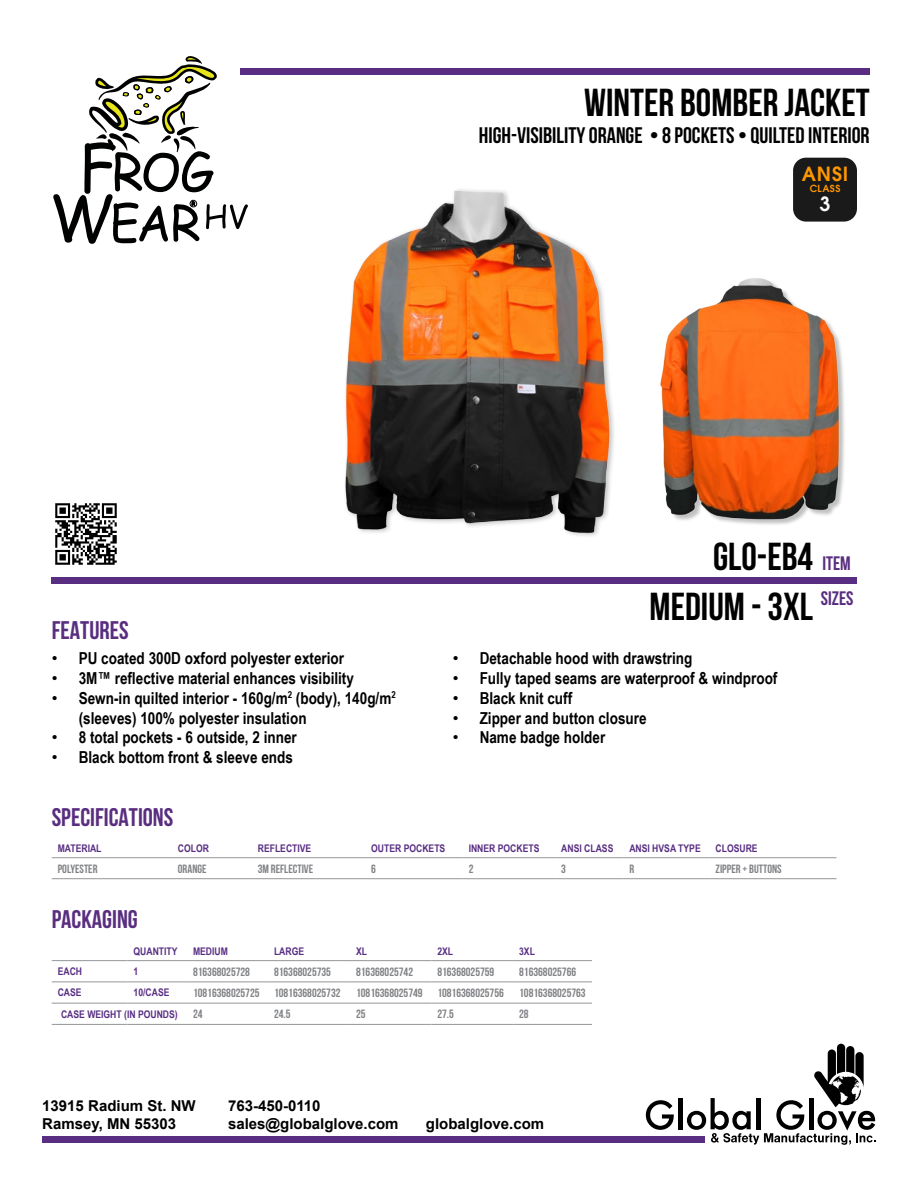
<style>
.page{position:relative;width:918px;height:1188px;background:#fff}
.page>*{position:absolute;margin:0;border:0;box-sizing:border-box;transform-origin:0 0}
.t1{font:700 39px "Bebas Neue";color:#000101}
.Left_Title{font:700 25.5px "Bebas Neue";color:#592e80}
.t2{font:700 22.5px "Bebas Neue";color:#000101}
.Left_Title-2{font:700 19.5px "Bebas Neue";color:#592e80}
.t3{font:600 19.2px "Avant Garde";color:#ff9700}
.t4{font:600 19.2px "Avant Garde";color:#fff}
.t5{font:700 16.5px/19.8px "Arial Narrow";color:#000101}
.t6{font:700 15px "Arial";color:#000101}
.TBL_Regular_SX{font:700 12px "Bebas Neue";color:#808285}
.TBL_Header_SX{font:700 12px "Bebas Neue";color:#808285}
.TBL_Header_SX-2{font:700 10.5px "Arial Narrow";color:#582d82}
.t7{font:600 9.6px "Avant Garde";letter-spacing:.05em;color:#ff9700}
.s1{font-family:"Arial";font-weight:400}
</style>
<div class="page">
<svg style="left:646px;top:1100px;width:28px;height:30px"></svg>
<div style="left:678px;top:1098px;width:5px;height:31px;background:#000"></div>
<svg style="left:687px;top:1044px;width:189px;height:101px"></svg>
<div style="left:42px;top:1137px;width:663px;height:6px;background:#582d82"></div>
<hr style="left:52px;top:960px;width:76px;height:1px;background:#939598">
<hr style="left:128px;top:960px;width:59px;height:1px;background:#939598">
<hr style="left:187px;top:960px;width:81px;height:1px;background:#939598">
<hr style="left:268px;top:960px;width:82px;height:1px;background:#939598">
<hr style="left:350px;top:960px;width:81px;height:1px;background:#939598">
<hr style="left:431px;top:960px;width:82px;height:1px;background:#939598">
<hr style="left:513px;top:960px;width:79px;height:1px;background:#939598">
<hr style="left:52px;top:982px;width:76px;height:1px;background:#939598">
<hr style="left:128px;top:982px;width:59px;height:1px;background:#939598">
<hr style="left:187px;top:982px;width:81px;height:1px;background:#939598">
<hr style="left:268px;top:982px;width:82px;height:1px;background:#939598">
<hr style="left:350px;top:982px;width:81px;height:1px;background:#939598">
<hr style="left:431px;top:982px;width:82px;height:1px;background:#939598">
<hr style="left:513px;top:982px;width:79px;height:1px;background:#939598">
<hr style="left:187px;top:1024px;width:81px;height:1px;background:#939598">
<hr style="left:268px;top:1024px;width:82px;height:1px;background:#939598">
<hr style="left:350px;top:1024px;width:81px;height:1px;background:#939598">
<hr style="left:431px;top:1024px;width:82px;height:1px;background:#939598">
<hr style="left:513px;top:1024px;width:79px;height:1px;background:#939598">
<hr style="left:187px;top:1003px;width:81px;height:1px;background:#939598">
<hr style="left:268px;top:1003px;width:82px;height:1px;background:#939598">
<hr style="left:350px;top:1003px;width:81px;height:1px;background:#939598">
<hr style="left:431px;top:1003px;width:82px;height:1px;background:#939598">
<hr style="left:513px;top:1003px;width:79px;height:1px;background:#939598">
<hr style="left:52px;top:1003px;width:76px;height:1px;background:#939598">
<hr style="left:128px;top:1003px;width:59px;height:1px;background:#939598">
<hr style="left:52px;top:1024px;width:76px;height:1px;background:#939598">
<hr style="left:128px;top:1024px;width:59px;height:1px;background:#939598">
<hr style="left:52px;top:857px;width:120px;height:1px;background:#939598">
<hr style="left:172px;top:857px;width:80px;height:1px;background:#939598">
<hr style="left:252px;top:857px;width:113px;height:1px;background:#939598">
<hr style="left:365px;top:857px;width:98px;height:1px;background:#939598">
<hr style="left:463px;top:857px;width:92px;height:1px;background:#939598">
<hr style="left:555px;top:857px;width:68px;height:1px;background:#939598">
<hr style="left:623px;top:857px;width:87px;height:1px;background:#939598">
<hr style="left:710px;top:857px;width:126px;height:1px;background:#939598">
<hr style="left:52px;top:878px;width:120px;height:1px;background:#939598">
<hr style="left:172px;top:878px;width:80px;height:1px;background:#939598">
<hr style="left:252px;top:878px;width:113px;height:1px;background:#939598">
<hr style="left:365px;top:878px;width:98px;height:1px;background:#939598">
<hr style="left:463px;top:878px;width:92px;height:1px;background:#939598">
<hr style="left:555px;top:878px;width:68px;height:1px;background:#939598">
<hr style="left:623px;top:878px;width:87px;height:1px;background:#939598">
<hr style="left:710px;top:878px;width:126px;height:1px;background:#939598">
<div style="left:661px;top:279px;width:185px;height:247px;background:#000;opacity:.25"></div>
<img style="left:660px;top:278px;width:186px;height:242px">
<div style="left:52px;top:577px;width:805px;height:7px;background:#582d82"></div>
<img style="left:55px;top:503px;width:62px;height:62px">
<img style="left:345px;top:189px;width:269px;height:345px">
<div style="left:793px;top:158px;width:64px;height:64px;background:#1a1a1a;border-radius:13px"></div>
<svg style="left:53px;top:56px;width:195px;height:188px"></svg>
<div style="left:190px;top:200px;width:7px;height:7px;border:1px solid #000;border-radius:50%"></div>
<div style="left:241px;top:68px;width:629px;height:7px;background:#582d82"></div>
<p class="t1" style="left:584px;top:82px;width:287px">WINTER BOMBER JACKET</p>
<p class="t2" style="left:479px;top:123px;width:392px">HIGH-VISIBILITY ORANGE • 8 POCKETS • QUILTED INTERIOR</p>
<p class="t3" style="left:802px;top:161px;width:48px">ANSI</p>
<p class="t7" style="left:810px;top:182px;width:32px">CLASS</p>
<p class="t4" style="left:820px;top:192px;width:12px">3</p>
<p class="Left_Title" style="left:52px;top:617px;width:78px">FEATURES</p>
<p class="t5" style="left:52px;top:648px;width:294px"><span class="s1">•</span> PU coated 300D oxford polyester exterior</p>
<p class="t5" style="left:52px;top:667px;width:304px"><span class="s1">•</span> 3M™ reflective material enhances visibility</p>
<p class="t5" style="left:79px;top:687px;width:319px;text-indent:-27px"><span class="s1">•</span> Sewn-in quilted interior - 160g/m<sup>2</sup> (body), 140g/m<sup>2 </sup>(sleeves) 100% polyester insulation</p>
<p class="t5" style="left:52px;top:727px;width:247px"><span class="s1">•</span> 8 total pockets - 6 outside, 2 inner</p>
<p class="t5" style="left:52px;top:747px;width:243px"><span class="s1">•</span> Black bottom front &amp; sleeve ends</p>
<p class="Left_Title" style="left:52px;top:803px;width:123px">SPECIFICATIONS</p>
<p class="t1" style="left:713px;top:535px;width:102px">GLO-EB4</p>
<p class="Left_Title-2" style="left:822px;top:553px;width:30px">ITEM</p>
<p class="t1" style="left:650px;top:585px;width:165px">MEDIUM - 3XL</p>
<p class="Left_Title-2" style="left:821px;top:588px;width:34px">SIZES</p>
<p class="t5" style="left:453px;top:648px;width:241px"><span class="s1">•</span> Detachable hood with drawstring</p>
<p class="t5" style="left:453px;top:667px;width:326px"><span class="s1">•</span> Fully taped seams are waterproof &amp; windproof</p>
<p class="t5" style="left:453px;top:687px;width:121px"><span class="s1">•</span> Black knit cuff</p>
<p class="t5" style="left:453px;top:707px;width:195px"><span class="s1">•</span> Zipper and button closure</p>
<p class="t5" style="left:453px;top:727px;width:154px"><span class="s1">•</span> Name badge holder</p>
<p class="TBL_Header_SX-2" style="left:58px;top:840px;width:45px">MATERIAL</p>
<p class="TBL_Header_SX-2" style="left:178px;top:840px;width:33px">COLOR</p>
<p class="TBL_Header_SX-2" style="left:258px;top:840px;width:55px">REFLECTIVE</p>
<p class="TBL_Header_SX-2" style="left:371px;top:840px;width:76px">OUTER POCKETS</p>
<p class="TBL_Header_SX-2" style="left:469px;top:840px;width:72px">INNER POCKETS</p>
<p class="TBL_Header_SX-2" style="left:561px;top:840px;width:54px">ANSI CLASS</p>
<p class="TBL_Header_SX-2" style="left:629px;top:840px;width:73px">ANSI HVSA TYPE</p>
<p class="TBL_Header_SX-2" style="left:716px;top:840px;width:44px">CLOSURE</p>
<p class="TBL_Header_SX" style="left:58px;top:862px;width:41px">POLYESTER</p>
<p class="TBL_Regular_SX" style="left:178px;top:862px;width:30px">ORANGE</p>
<p class="TBL_Regular_SX" style="left:258px;top:862px;width:57px">3M REFLECTIVE</p>
<p class="TBL_Regular_SX" style="left:371px;top:862px;width:6px">6</p>
<p class="TBL_Regular_SX" style="left:469px;top:862px;width:6px">2</p>
<p class="TBL_Regular_SX" style="left:561px;top:862px;width:6px">3</p>
<p class="TBL_Regular_SX" style="left:629px;top:862px;width:6px">R</p>
<p class="TBL_Regular_SX" style="left:716px;top:862px;width:68px">ZIPPER + BUTTONS</p>
<p class="Left_Title" style="left:52px;top:905px;width:88px">PACKAGING</p>
<p class="TBL_Header_SX-2" style="left:134px;top:943px;width:46px">QUANTITY</p>
<p class="TBL_Header_SX-2" style="left:193px;top:943px;width:36px">MEDIUM</p>
<p class="TBL_Header_SX-2" style="left:274px;top:943px;width:32px">LARGE</p>
<p class="TBL_Header_SX-2" style="left:356px;top:943px;width:13px">XL</p>
<p class="TBL_Header_SX-2" style="left:437px;top:943px;width:17px">2XL</p>
<p class="TBL_Header_SX-2" style="left:519px;top:943px;width:17px">3XL</p>
<p class="TBL_Header_SX-2" style="left:58px;top:963px;width:26px">EACH</p>
<p class="TBL_Header_SX-2" style="left:134px;top:963px;width:6px">1</p>
<p class="TBL_Regular_SX" style="left:193px;top:965px;width:59px">816368025728</p>
<p class="TBL_Regular_SX" style="left:274px;top:965px;width:59px">816368025735</p>
<p class="TBL_Regular_SX" style="left:356px;top:965px;width:59px">816368025742</p>
<p class="TBL_Regular_SX" style="left:437px;top:965px;width:59px">816368025759</p>
<p class="TBL_Regular_SX" style="left:519px;top:965px;width:59px">816368025766</p>
<p class="TBL_Header_SX-2" style="left:58px;top:985px;width:25px">CASE</p>
<p class="TBL_Header_SX-2" style="left:134px;top:985px;width:37px">10/CASE</p>
<p class="TBL_Regular_SX" style="left:193px;top:986px;width:68px">10816368025725</p>
<p class="TBL_Regular_SX" style="left:274px;top:986px;width:68px">10816368025732</p>
<p class="TBL_Regular_SX" style="left:356px;top:986px;width:68px">10816368025749</p>
<p class="TBL_Regular_SX" style="left:437px;top:986px;width:68px">10816368025756</p>
<p class="TBL_Regular_SX" style="left:519px;top:986px;width:68px">10816368025763</p>
<p class="TBL_Header_SX-2" style="left:61px;top:1006px;width:118px">CASE WEIGHT (IN POUNDS)</p>
<p class="TBL_Regular_SX" style="left:193px;top:1008px;width:11px">24</p>
<p class="TBL_Regular_SX" style="left:274px;top:1008px;width:18px">24.5</p>
<p class="TBL_Regular_SX" style="left:356px;top:1008px;width:11px">25</p>
<p class="TBL_Regular_SX" style="left:437px;top:1008px;width:18px">27.5</p>
<p class="TBL_Regular_SX" style="left:519px;top:1008px;width:11px">28</p>
<p class="t6" style="left:42px;top:1095px;width:155px">13915 Radium St. NW</p>
<p class="t6" style="left:42px;top:1113px;width:135px">Ramsey, MN 55303</p>
<p class="t6" style="left:228px;top:1095px;width:94px">763-450-0110</p>
<p class="t6" style="left:228px;top:1113px;width:172px">sales@globalglove.com</p>
<p class="t6" style="left:426px;top:1114px;width:120px">globalglove.com</p>
</div>
